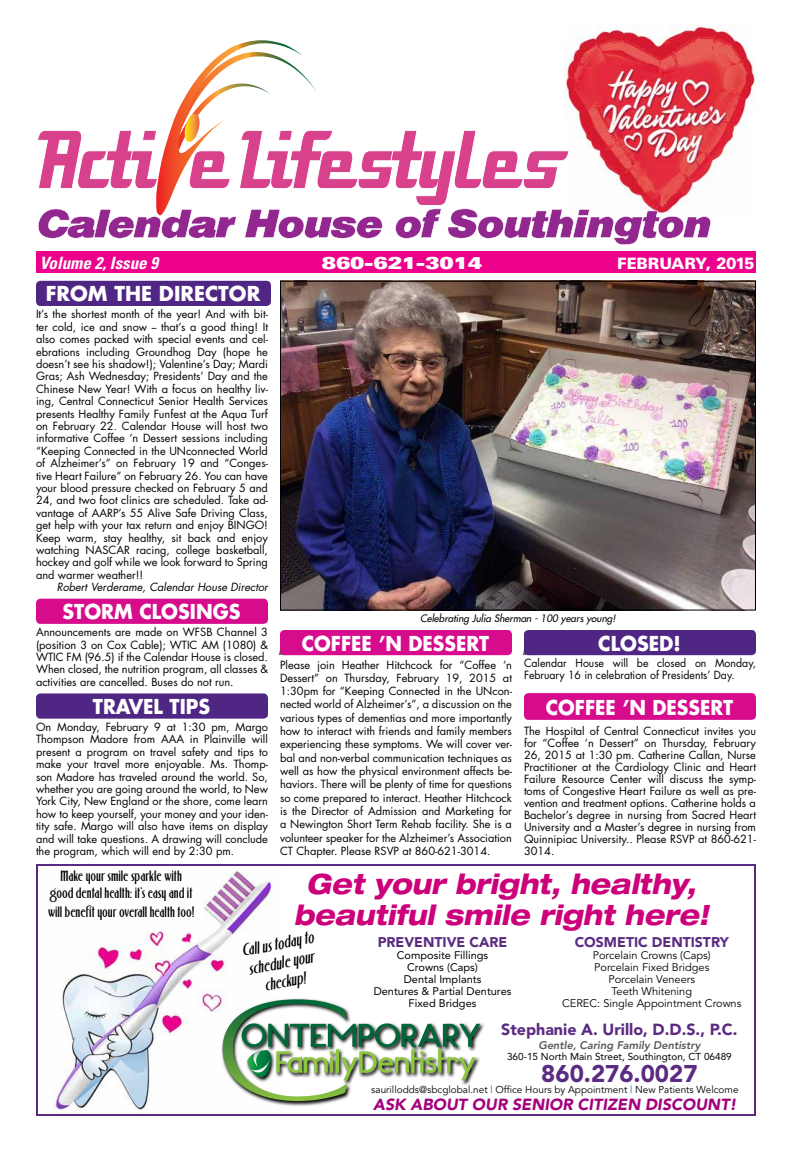
<style>
.page{position:relative;width:792px;height:1152px;background:#fff}
.page>*{position:absolute;margin:0;border:0;box-sizing:border-box;transform-origin:0 0}
.t1{font:italic 800 expanded 28px/31px "Helvetica Neue";color:#cc007b;text-align:center;scale:.89 1}
.t2{font:900 24px "Avenir";color:#5b2b82}
.t3{font:700 20px "Futura";color:#fff;scale:.94 1}
.t4{font:700 20px "Futura";color:#fff;scale:.95 1}
.t5{font:700 20px "Futura";color:#fff}
.t6{font:italic 700 condensed 17px "Univers";color:#fff}
.t7{font:17px "Univers Black DTC";letter-spacing:-.01em;color:#fff}
.t8{font:900 expanded 17px "Univers";color:#fff}
.t9{font:italic 900 16px "Avenir";color:#a3007d}
.t10{font:italic 16px/19.2px "ARB44 Chicago Modern AUG 35 CA Bold";color:#000;text-align:center}
.t11{font:900 16px "Avenir";color:#5b2b82}
.t12{font:14px/16.8px "ARB44 Chicago Modern AUG 35 CA Bold";color:#000;text-align:center}
.t13{font:900 14px "Avenir";color:#5b2b82}
.t14{font:11px/12.4px "Futura";color:#000;text-align:justify}
.t15{font:11px/12px "Avenir";color:#000;text-align:center}
.t16{font:11px/12px "Avenir";color:#000;text-align:center}
.t17{font:11px/12px "Futura";color:#000;scale:.96 1}
.t18{font:italic 11px "Futura";color:#000}
.t19{font:italic 800 11px "Avenir";color:#58595b}
.t20{font:10px "Avenir";color:#000}
.t21{font:10px "Avenir";color:#000}
.t22{font:italic 10px "Futura";color:#000}
.s1{color:#0060a9}
</style>
<div class="page">
<img style="left:581px;top:24px;width:175px;height:162px">
<svg style="left:37px;top:37px;width:674px;height:208px"></svg>
<div style="left:36px;top:281px;width:235px;height:25px;background:#4f2683;border-radius:4px"></div>
<div style="left:36px;top:599px;width:232px;height:25px;background:#d60c8c;border-radius:4px"></div>
<div style="left:36px;top:693px;width:232px;height:26px;background:#4f2683;border-radius:4px"></div>
<div style="left:280px;top:630px;width:232px;height:25px;background:#d60c8c;border-radius:4px"></div>
<div style="left:524px;top:630px;width:232px;height:25px;background:#4f2683;border-radius:4px"></div>
<div style="left:524px;top:693px;width:232px;height:27px;background:#d60c8c;border-radius:4px"></div>
<div style="left:36px;top:251px;width:720px;height:22px;background:#ec008c"></div>
<img style="left:282px;top:283px;width:472px;height:326px">
<div style="left:280px;top:281px;width:476px;height:330px;border:1px solid #000"></div>
<img style="left:54px;top:869px;width:219px;height:243px">
<div style="left:36px;top:864px;width:720px;height:252px;border:2px solid #5b2b82"></div>
<svg style="left:221px;top:998px;width:263px;height:108px"></svg>
<svg style="left:223px;top:999px;width:257px;height:102px"></svg>
<h3 class="t6" style="left:40px;top:252px;width:120px">Volume 2, Issue 9</h3>
<h3 class="t8" style="left:322px;top:253px;width:162px">860-621-3014</h3>
<h3 class="t7" style="left:617px;top:253px;width:139px">FEBRUARY, 2015</h3>
<h3 class="t5" style="left:46px;top:280px;width:216px">FROM THE DIRECTOR</h3>
<p class="t14" style="left:36px;top:308px;width:234px">It’s the shortest month of the year! And with bit&shy;ter cold, ice and snow -- that’s a good thing! It also comes packed with special events and cel&shy;ebrations including Groundhog Day (hope he doesn’t see his shadow!); Valentine’s Day; Mardi Gras; Ash Wednesday; Presidents’ Day and the Chinese New Year! With a focus on healthy liv&shy;ing, Central Connecticut Senior Health Services presents Healthy Family Funfest at the Aqua Turf on February 22. Calendar House will host two informative Coffee ‘n Dessert sessions including “Keeping Connected in the UNconnected World of Alzheimer’s” on February 19 and “Conges&shy;tive Heart Failure” on February 26. You can have your blood pressure checked on February 5 and 24, and two foot clinics are scheduled. Take ad&shy;vantage of AARP’s 55 Alive Safe Driving Class, get help with your tax return and enjoy BINGO!<br>Keep warm, stay healthy, sit back and enjoy watching NASCAR racing, college basketball, hockey and golf while we look forward to Spring and warmer weather!!</p>
<p class="t18" style="left:57px;top:580px;width:213px">Robert Verderame, Calendar House Director</p>
<h3 class="t4" style="left:63px;top:598px;width:189px">STORM CLOSINGS</h3>
<p class="t14" style="left:36px;top:626px;width:234px">Announcements are made on WFSB Channel 3 (position 3 on Cox Cable); WTIC AM (1080) &amp; WTIC FM (96.5) if the Calendar House is closed.<br>When closed, the nutrition program, all classes &amp; activities are cancelled. Buses do not run.</p>
<h3 class="t4" style="left:93px;top:693px;width:125px">TRAVEL TIPS</h3>
<p class="t14" style="left:36px;top:721px;width:234px">On Monday, February 9 at 1:30 pm, Margo Thompson Madore from AAA in Plainville will present a program on travel safety and tips to make your travel more enjoyable. Ms. Thomp&shy;son Madore has traveled around the world. So, whether you are going around the world, to New York City, New England or the shore, come learn how to keep yourself, your money and your iden&shy;tity safe. Margo will also have items on display and will take questions. A drawing will conclude the program, which will end by 2:30 pm.</p>
<p class="t22" style="left:420px;top:611px;width:197px">Celebrating Julia Sherman - 100 years young!</p>
<h3 class="t3" style="left:279px;top:629px;width:225px"><sub>PM.</sub> COFFEE ’N DESSERT</h3>
<p class="t14" style="left:280px;top:658px;width:234px;line-height:13.3px">Please join Heather Hitchcock for “Coffee ‘n Dessert” on Thursday, February 19, 2015 at 1:30pm for “Keeping Connected in the UNcon&shy;nected world of Alzheimer’s”, a discussion on the various types of dementias and more importantly how to interact with friends and family members experiencing these symptoms. We will cover ver&shy;bal and non-verbal communication techniques as well as how the physical environment affects be&shy;haviors. There will be plenty of time for questions so come prepared to interact. Heather Hitchcock is the Director of Admission and Marketing for a Newington Short Term Rehab facility. She is a volunteer speaker for the Alzheimer’s Association CT Chapter. Please RSVP at 860-621-3014.</p>
<p class="t14" style="left:523px;top:645px;width:11px">PM.</p>
<h3 class="t4" style="left:598px;top:629px;width:88px">CLOSED!</h3>
<p class="t17" style="left:524px;top:657px;width:243px">Calendar House will be closed on Monday,<br>February 16 in celebration of Presidents’ Day.</p>
<h3 class="t3" style="left:546px;top:693px;width:201px">COFFEE ’N DESSERT</h3>
<p class="t14" style="left:524px;top:724px;width:234px;line-height:12px">The Hospital of Central Connecticut invites you for “Coffee ‘n Dessert” on Thursday, February 26, 2015 at 1:30 pm. Catherine Callan, Nurse Practitioner at the Cardiology Clinic and Heart Failure Resource Center will discuss the symp&shy;toms of Congestive Heart Failure as well as pre&shy;vention and treatment options. Catherine holds a Bachelor’s degree in nursing from Sacred Heart University and a Master’s degree in nursing from Quinnipiac University.. Please RSVP at 860-621- 3014.</p>
<p class="t12" style="left:50px;top:868px;width:144px">Make your smile sparkle with good dental health: it’s easy and it</p>
<p class="t12" style="left:48px;top:904px;width:148px">will benefit your overall health too!</p>
<h1 class="t1" style="left:294px;top:868px;width:467px">Get your bright, healthy, beautiful smile right here!</h1>
<h3 class="t10" style="left:240px;top:942px;width:74px;rotate:-11deg">Call us today to schedule your checkup!</h3>
<p class="t13" style="left:378px;top:934px;width:131px">PREVENTIVE CARE</p>
<p class="t16" style="left:374px;top:950px;width:139px">Composite Fillings<br>Crowns (Caps)<br>Dental Implants<br>Dentures &amp; Partial Dentures<br>Fixed Bridges</p>
<p class="t13" style="left:575px;top:934px;width:156px">COSMETIC DENTISTRY</p>
<p class="t15" style="left:562px;top:950px;width:181px">Porcelain Crowns (Caps)<br>Porcelain Fixed Bridges<br>Porcelain Veneers<br>Teeth Whitening<br>CEREC: Single Appointment Crowns</p>
<h3 class="t11" style="left:501px;top:1020px;width:238px">Stephanie A. Urillo, D.D.S., P.C.</h3>
<p class="t19" style="left:538px;top:1039px;width:163px">Gentle, Caring Family Dentistry</p>
<p class="t21" style="left:507px;top:1051px;width:226px">360-15 North Main Street, Southington, CT 06489</p>
<h2 class="t2" style="left:541px;top:1059px;width:158px">860.276.0027</h2>
<p class="t20" style="left:371px;top:1084px;width:369px">saurillodds@sbcglobal.net <span class="s1">|</span> Office Hours by Appointment <span class="s1">|</span> New Patients Welcome</p>
<h3 class="t9" style="left:373px;top:1095px;width:365px">ASK ABOUT OUR SENIOR CITIZEN DISCOUNT!</h3>
</div>
